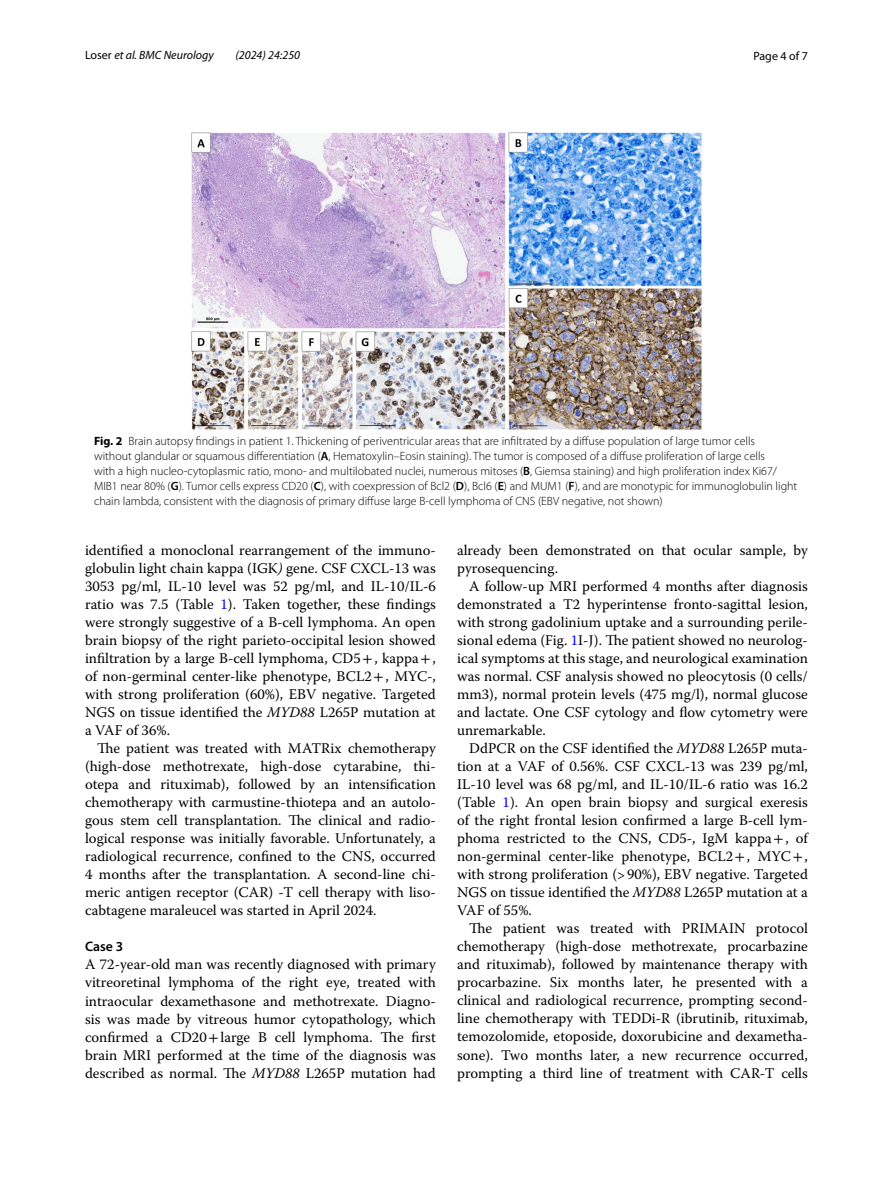
<style>
.page{position:relative;width:893px;height:1187px;background:#fff}
.page>*{position:absolute;margin:0;border:0;box-sizing:border-box;transform-origin:0 0}
.t1{font:14.7px/18px "Warnock Pro";color:#000;text-align:justify}
.t2{font:600 13.8px "Myriad Pro";color:#000}
.t3{font:300 12px/15px "Myriad Pro";color:#000}
.t4{font:italic 12px "Myriad Pro";color:#000}
.t5{font:12px "Myriad Pro";color:#000}
.s1{font-style:normal}
.s2{font-weight:700}
.s3{font-weight:600}
.s4{font-style:italic}
.s5{color:#00f}
.s6{font-family:"STIX"}
</style>
<div class="page">
<img style="left:191px;top:133px;width:511px;height:296px">
<p class="t4" style="left:85px;top:48px;width:130px"><span class="s1">Loser</span> et al. BMC Neurology</p>
<p class="t4" style="left:235px;top:48px;width:66px">(2024) 24:250</p>
<p class="t5" style="left:753px;top:48px;width:56px">Page 4 of 7</p>
<p class="t3" style="left:94px;top:433px;width:705px"><span class="s2">Fig. 2</span> Brain autopsy findings in patient 1. Thickening of periventricular areas that are infiltrated by a diffuse population of large tumor cells<br>without glandular or squamous differentiation (<span class="s3">A</span>, Hematoxylin–Eosin staining). The tumor is composed of a diffuse proliferation of large cells<br>with a high nucleo-cytoplasmic ratio, mono- and multilobated nuclei, numerous mitoses (<span class="s3">B</span>, Giemsa staining) and high proliferation index Ki67/ MIB1 near 80% (<span class="s3">G</span>). Tumor cells express CD20 (<span class="s3">C</span>), with coexpression of Bcl2 (<span class="s3">D</span>), Bcl6 (<span class="s3">E</span>) and MUM1 (<span class="s3">F</span>), and are monotypic for immunoglobulin light chain lambda, consistent with the diagnosis of primary diffuse large B-cell lymphoma of CNS (EBV negative, not shown)</p>
<p class="t1" style="left:85px;top:541px;width:352px">identified a monoclonal rearrangement of the immuno&shy;globulin light chain kappa (IGK<span class="s4">)</span> gene. CSF CXCL-13 was 3053 pg/ml, IL-10 level was 52 pg/ml, and IL-10/IL-6 ratio was 7.5 (Table <span class="s5">1</span>). Taken together, these findings were strongly suggestive of a B-cell lymphoma. An open brain biopsy of the right parieto-occipital lesion showed infiltration by a large B-cell lymphoma, CD5<span class="s6">+</span>, kappa<span class="s6">+</span>, of non-germinal center-like phenotype, BCL2<span class="s6">+</span>, MYC-, with strong proliferation (60%), EBV negative. Targeted NGS on tissue identified the <span class="s4">MYD88</span> L265P mutation at a VAF of 36%.</p>
<p class="t1" style="left:85px;top:739px;width:352px;text-indent:12px">The patient was treated with MATRix chemotherapy (high-dose methotrexate, high-dose cytarabine, thi&shy;otepa and rituximab), followed by an intensification chemotherapy with carmustine-thiotepa and an autolo&shy;gous stem cell transplantation. The clinical and radio&shy;logical response was initially favorable. Unfortunately, a radiological recurrence, confined to the CNS, occurred 4 months after the transplantation. A second-line chi&shy;meric antigen receptor (CAR) -T cell therapy with liso&shy;cabtagene maraleucel was started in April 2024.</p>
<p class="t2" style="left:85px;top:938px;width:40px">Case 3</p>
<p class="t1" style="left:85px;top:955px;width:352px">A 72-year-old man was recently diagnosed with primary vitreoretinal lymphoma of the right eye, treated with intraocular dexamethasone and methotrexate. Diagno&shy;sis was made by vitreous humor cytopathology, which confirmed a CD20<span class="s6">+</span>large B cell lymphoma. The first brain MRI performed at the time of the diagnosis was described as normal. The <span class="s4">MYD88</span> L265P mutation had</p>
<p class="t1" style="left:457px;top:541px;width:352px">already been demonstrated on that ocular sample, by pyrosequencing.</p>
<p class="t1" style="left:457px;top:577px;width:352px;text-indent:12px">A follow-up MRI performed 4 months after diagnosis demonstrated a T2 hyperintense fronto-sagittal lesion, with strong gadolinium uptake and a surrounding perile&shy;sional edema (Fig. <span class="s5">1</span>I-J). The patient showed no neurolog&shy;ical symptoms at this stage, and neurological examination was normal. CSF analysis showed no pleocytosis (0 cells/ mm3), normal protein levels (475 mg/l), normal glucose and lactate. One CSF cytology and flow cytometry were unremarkable.</p>
<p class="t1" style="left:457px;top:739px;width:352px;text-indent:12px">DdPCR on the CSF identified the <span class="s4">MYD88</span> L265P muta&shy;tion at a VAF of 0.56%. CSF CXCL-13 was 239 pg/ml, IL-10 level was 68 pg/ml, and IL-10/IL-6 ratio was 16.2 (Table <span class="s5">1</span>). An open brain biopsy and surgical exeresis of the right frontal lesion confirmed a large B-cell lym&shy;phoma restricted to the CNS, CD5-, IgM kappa<span class="s6">+</span>, of non-germinal center-like phenotype, BCL2<span class="s6">+</span>, MYC<span class="s6">+</span>, with strong proliferation (&gt;90%), EBV negative. Targeted NGS on tissue identified the <span class="s4">MYD88</span> L265P mutation at a VAF of 55%.</p>
<p class="t1" style="left:457px;top:919px;width:352px;text-indent:12px">The patient was treated with PRIMAIN protocol chemotherapy (high-dose methotrexate, procarbazine and rituximab), followed by maintenance therapy with procarbazine. Six months later, he presented with a clinical and radiological recurrence, prompting second&shy;line chemotherapy with TEDDi-R (ibrutinib, rituximab, temozolomide, etoposide, doxorubicine and dexametha&shy;sone). Two months later, a new recurrence occurred, prompting a third line of treatment with CAR-T cells</p>
</div>
